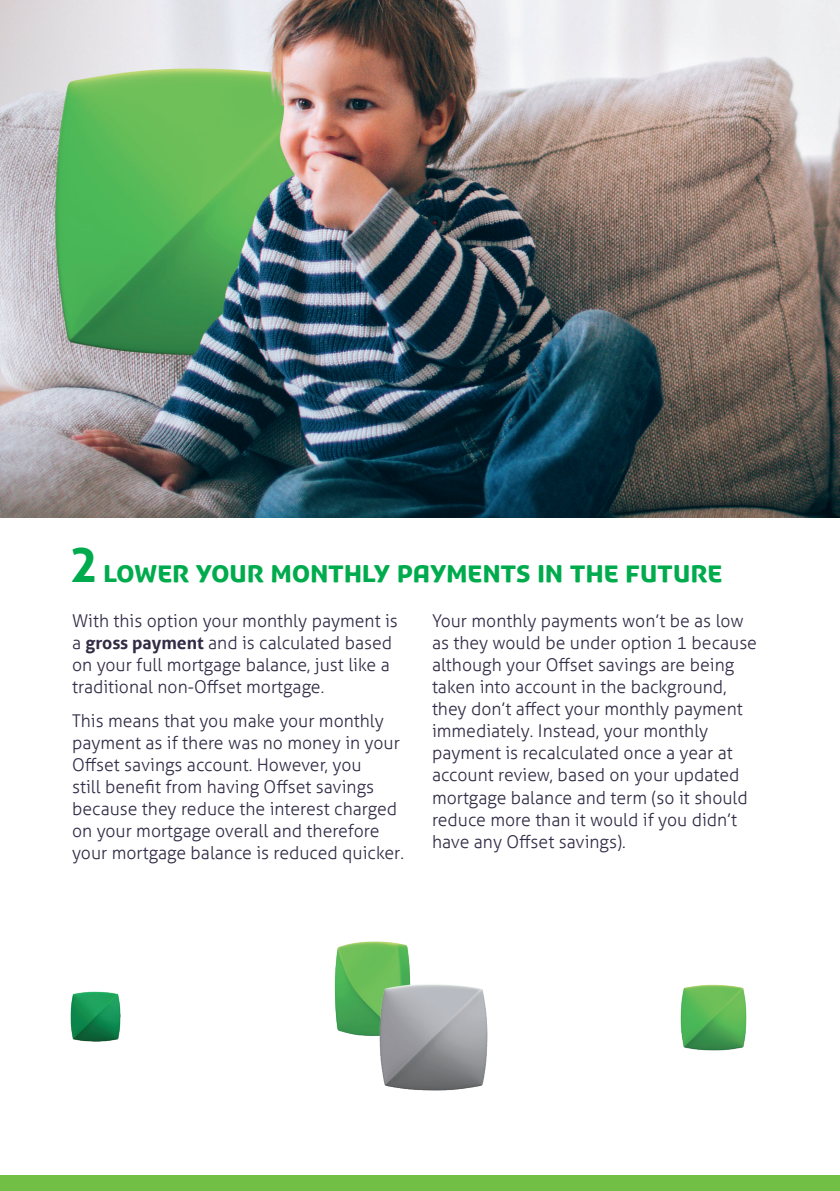
<style>
.page{position:relative;width:840px;height:1191px;background:#fff}
.page>*{position:absolute;margin:0;border:0;box-sizing:border-box;transform-origin:0 0}
.Body_Subheader{font:700 48px "YBSG Aller";color:#00ab4d}
.Body_Subheader-2{font:32px "YBSG Headline";letter-spacing:-.01em;color:#00ab4d}
.Body_Text_for_Offset{font:300 17.6px/22px "YBSG Aller";color:#322c46}
.s1{font-weight:700}
</style>
<div class="page">
<div style="left:0;top:1175px;width:839px;height:16px;background:#71bf44"></div>
<img style="left:0;top:0;width:839px;height:518px">
<img style="left:680px;top:984px;width:67px;height:67px">
<img style="left:334px;top:941px;width:76px;height:95px">
<img style="left:372px;top:976px;width:116px;height:115px">
<img style="left:70px;top:991px;width:51px;height:51px">
<p class="Body_Subheader" style="left:69px;top:535px;width:30px">2</p>
<p class="Body_Text_for_Offset" style="left:72px;top:610px;width:327px">With this option your monthly payment is a <span class="s1">gross payment</span> and is calculated based on your full mortgage balance, just like a traditional non-Offset mortgage.</p>
<p class="Body_Text_for_Offset" style="left:72px;top:709px;width:333px">This means that you make your monthly payment as if there was no money in your Offset savings account. However, you<br>still benefit from having Offset savings because they reduce the interest charged on your mortgage overall and therefore your mortgage balance is reduced quicker.</p>
<p class="Body_Subheader-2" style="left:103px;top:557px;width:620px">Lower YOUR monthly payments in the future</p>
<p class="Body_Text_for_Offset" style="left:432px;top:610px;width:326px">Your monthly payments won’t be as low as they would be under option 1 because although your Offset savings are being taken into account in the background, they don’t affect your monthly payment immediately. Instead, your monthly payment is recalculated once a year at account review, based on your updated mortgage balance and term (so it should reduce more than it would if you didn’t have any Offset savings).</p>
</div>
